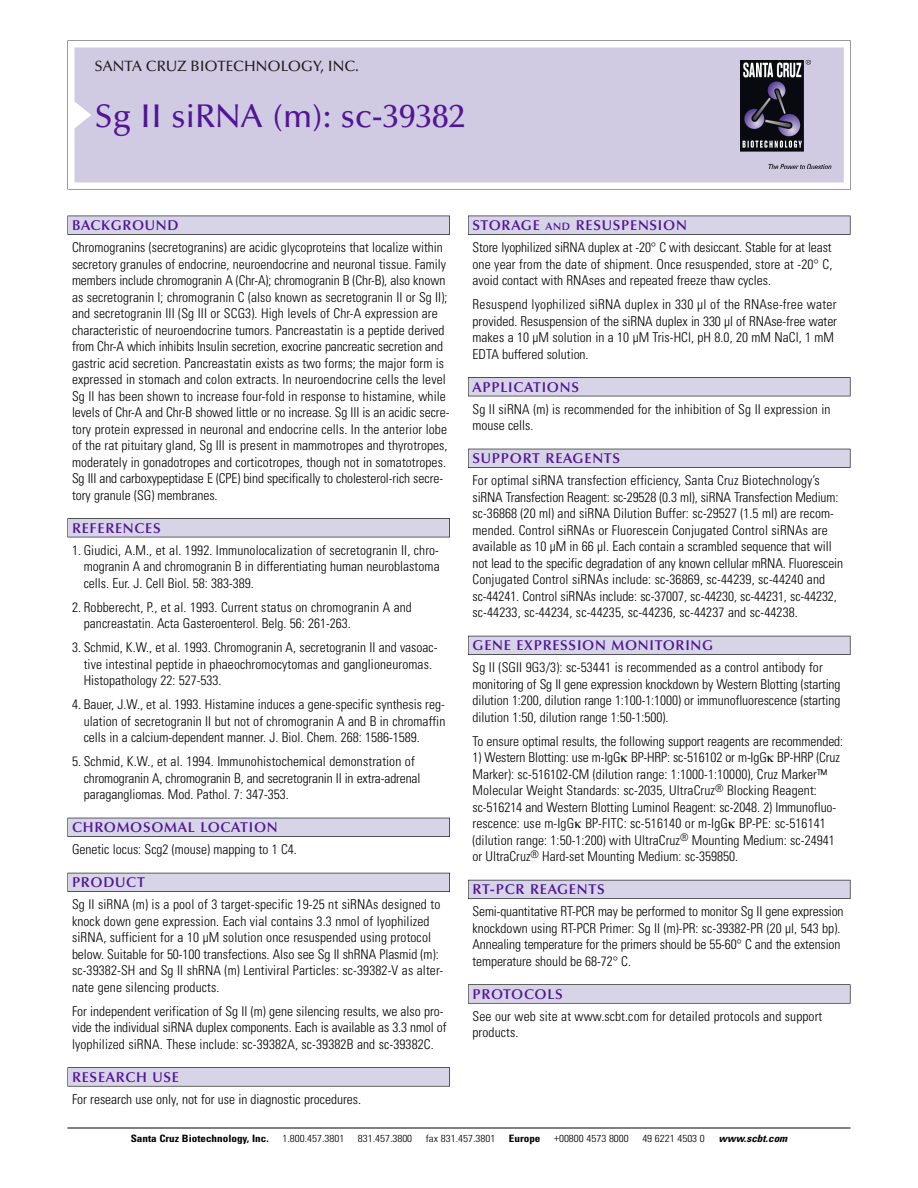
<style>
.page{position:relative;width:918px;height:1188px;background:#fff}
.page>*{position:absolute;margin:0;border:0;box-sizing:border-box;transform-origin:0 0}
.t1{font:500 33px "Optima";color:#511695}
.t2{font:500 15px "Optima";color:#231f20}
.t3{font:600 14.25px "Optima";letter-spacing:.05em;color:#511695}
.t4{font:300 condensed 13.5px/16.5px "Univers";color:#000}
.t5{font:300 condensed 10.2px "Univers";color:#000;scale:1.1 1}
.t6{font:700 condensed 10.2px "Univers";color:#000;scale:1.1 1}
.t7{font:italic 700 condensed 10.2px "Univers";color:#000;scale:1.1 1}
.s1{font-size:10.65px}
</style>
<div class="page">
<svg style="left:74px;top:41px;width:777px;height:148px"></svg>
<div style="left:74px;top:47px;width:770px;height:135px;background:#d1cae3"></div>
<img style="left:741px;top:60px;width:90px;height:108px">
<div style="left:68px;top:216px;width:382px;height:19px;background:#535256"></div>
<div style="left:68px;top:216px;width:381px;height:18px;background:#d7d4e8"></div>
<div style="left:68px;top:518px;width:382px;height:19px;background:#515155"></div>
<div style="left:68px;top:519px;width:381px;height:18px;background:#d7d4e8"></div>
<div style="left:68px;top:818px;width:382px;height:19px;background:#515057"></div>
<div style="left:68px;top:818px;width:381px;height:18px;background:#d7d4e8"></div>
<div style="left:68px;top:873px;width:382px;height:19px;background:#535259"></div>
<div style="left:68px;top:873px;width:381px;height:18px;background:#d7d4e8"></div>
<svg style="left:68px;top:1067px;width:382px;height:20px"></svg>
<div style="left:68px;top:1068px;width:381px;height:18px;background:#d7d4e8"></div>
<hr style="left:68px;top:1128px;width:782px;height:1px;background:#000">
<div style="left:468px;top:216px;width:382px;height:19px;background:#535256"></div>
<div style="left:468px;top:216px;width:382px;height:18px;background:#d7d4e8"></div>
<div style="left:468px;top:377px;width:382px;height:19px;background:#515155"></div>
<div style="left:468px;top:378px;width:382px;height:18px;background:#d7d4e8"></div>
<div style="left:468px;top:449px;width:382px;height:19px;background:#515057"></div>
<div style="left:468px;top:449px;width:382px;height:18px;background:#d7d4e8"></div>
<div style="left:468px;top:636px;width:382px;height:19px;background:#535259"></div>
<div style="left:468px;top:636px;width:382px;height:18px;background:#d7d4e8"></div>
<div style="left:468px;top:880px;width:382px;height:19px;background:#595860"></div>
<div style="left:468px;top:880px;width:382px;height:18px;background:#d7d4e8"></div>
<div style="left:468px;top:984px;width:382px;height:20px;background:#676767"></div>
<div style="left:468px;top:985px;width:382px;height:18px;background:#d7d4e8"></div>
<p class="t2" style="left:94px;top:60px;width:266px">SANTA CRUZ BIOTECHNOLOGY, INC.</p>
<p class="t1" style="left:94px;top:102px;width:372px">Sg II siRNA (m): sc-39382</p>
<p class="t3" style="left:72px;top:219px;width:108px">BACKGROUND</p>
<p class="t4" style="left:72px;top:240px;width:379px">Chromogranins (secretogranins) are acidic glycoproteins that localize within secretory granules of endocrine, neuroendocrine and neuronal tissue. Family members include chromogranin A (Chr-A); chromogranin B (Chr-B), also known as secretogranin I; chromogranin C (also known as secretogranin II or Sg II); and secretogranin III (Sg III or SCG3). High levels of Chr-A expression are characteristic of neuroendocrine tumors. Pancreastatin is a peptide derived from Chr-A which inhibits Insulin secretion, exocrine pancreatic secretion and gastric acid secretion. Pancreastatin exists as two forms; the major form is expressed in stomach and colon extracts. In neuroendocrine cells the level Sg II has been shown to increase four-fold in response to histamine, while levels of Chr-A and Chr-B showed little or no increase. Sg III is an acidic secre&shy;tory protein expressed in neuronal and endocrine cells. In the anterior lobe of the rat pituitary gland, Sg III is present in mammotropes and thyrotropes, moderately in gonadotropes and corticotropes, though not in somatotropes.<br>Sg III and carboxypeptidase E (CPE) bind specifically to cholesterol-rich secre&shy;tory granule (SG) membranes.</p>
<p class="t3" style="left:72px;top:522px;width:90px">REFERENCES</p>
<p class="t4" style="left:84px;top:543px;width:357px;text-align:justify;text-indent:-12px">1. Giudici, A.M., et al. 1992. Immunolocalization of secretogranin II, chro&shy;mogranin A and chromogranin B in differentiating human neuroblastoma cells. Eur. J. Cell Biol. 58: 383-389.</p>
<p class="t4" style="left:84px;top:600px;width:330px;text-indent:-12px">2. Robberecht, P., et al. 1993. Current status on chromogranin A and pancreastatin. Acta Gasteroenterol. Belg. 56: 261-263.</p>
<p class="t4" style="left:84px;top:640px;width:355px;text-indent:-12px">3. Schmid, K.W., et al. 1993. Chromogranin A, secretogranin II and vasoac&shy;tive intestinal peptide in phaeochromocytomas and ganglioneuromas.<br>Histopathology 22: 527-533.</p>
<p class="t4" style="left:84px;top:697px;width:363px;text-align:justify;text-indent:-12px">4. Bauer, J.W., et al. 1993. Histamine induces a gene-specific synthesis reg&shy;ulation of secretogranin II but not of chromogranin A and B in chromaffin cells in a calcium-dependent manner. J. Biol. Chem. 268: 1586-1589.</p>
<p class="t4" style="left:84px;top:754px;width:338px;text-indent:-12px">5. Schmid, K.W., et al. 1994. Immunohistochemical demonstration of chromogranin A, chromogranin B, and secretogranin II in extra-adrenal paragangliomas. Mod. Pathol. 7: 347-353.</p>
<p class="t3" style="left:72px;top:821px;width:207px">CHROMOSOMAL LOCATION</p>
<p class="t4" style="left:72px;top:843px;width:226px">Genetic locus: Scg2 (mouse) mapping to 1 C4.</p>
<p class="t3" style="left:72px;top:876px;width:74px">PRODUCT</p>
<p class="t4" style="left:72px;top:898px;width:373px">Sg II siRNA (m) is a pool of 3 target-specific 19-25 nt siRNAs designed to knock down gene expression. Each vial contains 3.3 nmol of lyophilized siRNA, sufficient for a 10 µM solution once resuspended using protocol below. Suitable for 50-100 transfections. Also see Sg II shRNA Plasmid (m): sc-39382-SH and Sg II shRNA (m) Lentiviral Particles: sc-39382-V as alter&shy;nate gene silencing products.</p>
<p class="t4" style="left:72px;top:1004px;width:376px">For independent verification of Sg II (m) gene silencing results, we also pro&shy;vide the individual siRNA duplex components. Each is available as 3.3 nmol of lyophilized siRNA. These include: sc-39382A, sc-39382B and sc-39382C.</p>
<p class="t3" style="left:72px;top:1071px;width:109px">RESEARCH USE</p>
<p class="t4" style="left:72px;top:1092px;width:291px">For research use only, not for use in diagnostic procedures.</p>
<p class="t3" style="left:473px;top:219px;width:216px">STORAGE <span class="s1">AND</span> RESUSPENSION</p>
<p class="t4" style="left:473px;top:240px;width:361px;text-align:justify">Store lyophilized siRNA duplex at -20° C with desiccant. Stable for at least one year from the date of shipment. Once resuspended, store at -20° C, avoid contact with RNAses and repeated freeze thaw cycles.</p>
<p class="t4" style="left:473px;top:297px;width:366px">Resuspend lyophilized siRNA duplex in 330 µl of the RNAse-free water provided. Resuspension of the siRNA duplex in 330 µl of RNAse-free water makes a 10 µM solution in a 10 µM Tris-HCl, pH 8.0, 20 mM NaCl, 1 mM EDTA buffered solution.</p>
<p class="t3" style="left:473px;top:381px;width:108px">APPLICATIONS</p>
<p class="t4" style="left:473px;top:402px;width:359px">Sg II siRNA (m) is recommended for the inhibition of Sg II expression in mouse cells.</p>
<p class="t3" style="left:473px;top:452px;width:149px">SUPPORT REAGENTS</p>
<p class="t4" style="left:473px;top:474px;width:372px">For optimal siRNA transfection efficiency, Santa Cruz Biotechnology’s siRNA Transfection Reagent: sc-29528 (0.3 ml), siRNA Transfection Medium: sc-36868 (20 ml) and siRNA Dilution Buffer: sc-29527 (1.5 ml) are recom&shy;mended. Control siRNAs or Fluorescein Conjugated Control siRNAs are available as 10 µM in 66 µl. Each contain a scrambled sequence that will not lead to the specific degradation of any known cellular mRNA. Fluorescein Conjugated Control siRNAs include: sc-36869, sc-44239, sc-44240 and sc-44241. Control siRNAs include: sc-37007, sc-44230, sc-44231, sc-44232, sc-44233, sc-44234, sc-44235, sc-44236, sc-44237 and sc-44238.</p>
<p class="t3" style="left:473px;top:639px;width:242px">GENE EXPRESSION MONITORING</p>
<p class="t4" style="left:473px;top:661px;width:369px">Sg II (SGII 9G3/3): sc-53441 is recommended as a control antibody for monitoring of Sg II gene expression knockdown by Western Blotting (starting dilution 1:200, dilution range 1:100-1:1000) or immunofluorescence (starting dilution 1:50, dilution range 1:50-1:500).</p>
<p class="t4" style="left:473px;top:734px;width:372px">To ensure optimal results, the following support reagents are recommended:</p>
<p class="t4" style="left:473px;top:751px;width:369px">1) Western Blotting: use m-IgG BP-HRP: sc-516102 or m-IgG BP-HRP (Cruz Marker): sc-516102-CM (dilution range: 1:1000-1:10000), Cruz Marker™ Molecular Weight Standards: sc-2035, UltraCruz<sup>®</sup> Blocking Reagent: sc-516214 and Western Blotting Luminol Reagent: sc-2048. 2) Immunofluo&shy;rescence: use m-IgG BP-FITC: sc-516140 or m-IgG BP-PE: sc-516141 (dilution range: 1:50-1:200) with UltraCruz<sup>®</sup> Mounting Medium: sc-24941 or UltraCruz<sup>®</sup> Hard-set Mounting Medium: sc-359850.</p>
<p class="t3" style="left:473px;top:883px;width:134px">RT-PCR REAGENTS</p>
<p class="t4" style="left:473px;top:905px;width:373px">Semi-quantitative RT-PCR may be performed to monitor Sg II gene expression knockdown using RT-PCR Primer: Sg II (m)-PR: sc-39382-PR (20 µl, 543 bp).<br>Annealing temperature for the primers should be 55-60° C and the extension temperature should be 68-72° C.</p>
<p class="t3" style="left:473px;top:988px;width:92px">PROTOCOLS</p>
<p class="t4" style="left:473px;top:1009px;width:351px">See our web site at www.scbt.com for detailed protocols and support products.</p>
<p class="t6" style="left:131px;top:1135px;width:127px">Santa Cruz Biotechnology, Inc.</p>
<p class="t5" style="left:282px;top:1135px;width:58px">1.800.457.3801</p>
<p class="t5" style="left:358px;top:1135px;width:51px">831.457.3800</p>
<p class="t5" style="left:426px;top:1135px;width:65px">fax 831.457.3801</p>
<p class="t6" style="left:509px;top:1135px;width:30px">Europe</p>
<p class="t5" style="left:554px;top:1135px;width:69px">+00800 4573 8000</p>
<p class="t5" style="left:642px;top:1135px;width:58px">49 6221 4503 0</p>
<p class="t7" style="left:719px;top:1135px;width:66px">www.scbt.com</p>
</div>
